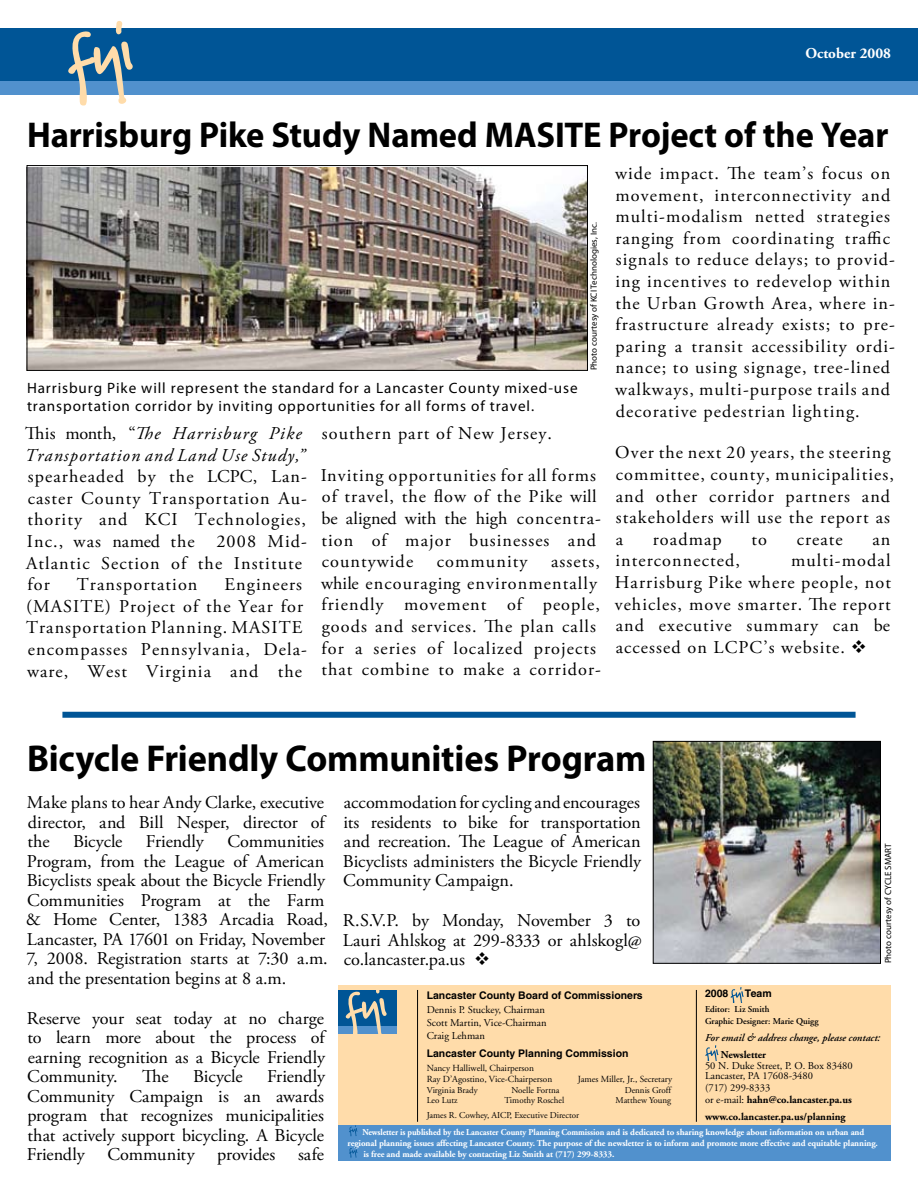
<style>
.page{position:relative;width:918px;height:1188px;background:#fff}
.page>*{position:absolute;margin:0;border:0;box-sizing:border-box;transform-origin:0 0}
.t1{font:700 37.5px "Myriad Pro";letter-spacing:-.005em;color:#000}
.t2{font:700 36px "Myriad Pro";letter-spacing:-.005em;color:#000;scale:.96 1}
.t3{font:18px/21.6px "Adobe Garamond Pro";letter-spacing:.06em;color:#000}
.t4{font:18px/19.5px "Adobe Garamond Pro";color:#000}
.t5{font:italic 18px/21.6px "Adobe Garamond Pro";letter-spacing:.06em;color:#000}
.t6{font:18px "Adobe Garamond Pro";letter-spacing:-.01em;color:#000}
.t7{font:18px "Adobe Garamond Pro";letter-spacing:-.015em;color:#000}
.t8{font:18px "Adobe Garamond Pro";letter-spacing:.01em;color:#000}
.t9{font:15px/18px "Myriad Pro";letter-spacing:.06em;color:#000}
.t10{font:700 15px "Adobe Garamond";color:#fff}
.t11{font:10.5px/12.6px "Adobe Garamond";color:#000}
.t12{font:700 10.5px/12px "Adobe Garamond";color:#000}
.t13{font:700 10.5px "Helvetica";color:#000}
.t14{font:italic 600 10.5px "Adobe Garamond";color:#000}
.t15{font:9.3px/11.1px "Adobe Garamond";color:#000}
.t16{font:700 9px "Adobe Garamond";letter-spacing:-.01em;color:#fff}
.t17{font:700 9px "Adobe Garamond";letter-spacing:-.01em;color:#fff;scale:.94 1}
.t18{font:9px "Adobe Garamond";color:#000}
.t19{font:9px "Myriad Pro";color:#000}
.t20{font:600 9px/12px "Adobe Garamond";color:#000}
.s1{font-style:normal}
.s2{font-weight:400}
</style>
<div class="page">
<div style="left:0;top:28px;width:918px;height:54px;background:#005596"></div>
<div style="left:0;top:81px;width:918px;height:14px;background:#5191cd"></div>
<svg style="left:68px;top:21px;width:65px;height:85px"></svg>
<div style="left:62px;top:712px;width:794px;height:6px;background:#005596"></div>
<div style="left:338px;top:985px;width:553px;height:143px;background:#ffdcaa"></div>
<div style="left:338px;top:1125px;width:553px;height:36px;background:#5191cd"></div>
<div style="left:338px;top:1025px;width:58px;height:9px;background:#5191cd"></div>
<div style="left:338px;top:991px;width:58px;height:35px;background:#005596"></div>
<svg style="left:345px;top:990px;width:42px;height:44px"></svg>
<svg style="left:349px;top:1147px;width:8px;height:11px"></svg>
<svg style="left:349px;top:1125px;width:8px;height:11px"></svg>
<hr style="left:417px;top:990px;width:1px;height:132px;background:#000">
<hr style="left:696px;top:990px;width:1px;height:132px;background:#000">
<svg style="left:730px;top:987px;width:14px;height:15px"></svg>
<svg style="left:705px;top:1045px;width:13px;height:16px"></svg>
<img style="left:29px;top:167px;width:557px;height:202px">
<div style="left:27px;top:165px;width:561px;height:206px;border:1px solid #000"></div>
<img style="left:655px;top:743px;width:224px;height:219px">
<div style="left:653px;top:741px;width:228px;height:223px;border:1px solid #000"></div>
<p class="t10" style="left:806px;top:45px;width:87px">October 2008</p>
<h2 class="t2" style="left:27px;top:112px;width:899px">Harrisburg Pike Study Named MASITE Project of the Year</h2>
<p class="t9" style="left:27px;top:379px;width:552px">Harrisburg Pike will represent the standard for a Lancaster County mixed-use transportation corridor by inviting opportunities for all forms of travel.</p>
<p class="t19" style="left:588px;top:370px;width:149px;rotate:-90deg">Photo courtesy of KCI Technologies, Inc.</p>
<p class="t5" style="left:25px;top:423px;width:282px"><span class="s1">This month, “</span>The Harrisburg Pike<br>Transportation and Land Use Study,”</p>
<p class="t3" style="left:26px;top:466px;width:282px">spearheaded by the LCPC, Lan&shy;caster County Transportation Au&shy;thority and KCI Technologies,<br>Inc., was named the 2008 Mid-<br>Atlantic Section of the Institute for</p>
<p class="t3" style="left:77px;top:574px;width:122px">Transportation</p>
<p class="t3" style="left:26px;top:574px;width:283px;text-indent:199px">Engineers (MASITE) Project of the Year for<br>Transportation Planning. MASITE encompasses Pennsylvania, Dela&shy;ware, West Virginia and the</p>
<p class="t3" style="left:322px;top:423px;width:232px">southern part of New Jersey.</p>
<p class="t3" style="left:321px;top:465px;width:282px">Inviting opportunities for all forms of travel, the flow of the Pike will be aligned with the high concentra&shy;tion of major businesses and countywide</p>
<p class="t3" style="left:437px;top:551px;width:92px">community</p>
<p class="t3" style="left:321px;top:551px;width:282px;text-indent:230px">assets, while encouraging environmentally friendly movement of people, goods and services. The plan calls for a series of localized projects that combine to make a corridor-</p>
<p class="t3" style="left:615px;top:163px;width:282px">wide impact. The team’s focus on movement, interconnectivity and multi-modalism netted strategies ranging from coordinating traffic signals to reduce delays; to provid&shy;ing incentives to redevelop within the Urban Growth Area, where in&shy;frastructure already exists; to pre&shy;paring a transit accessibility ordi&shy;nance; to using signage, tree-lined walkways, multi-purpose trails and decorative pedestrian lighting.</p>
<p class="t3" style="left:615px;top:442px;width:280px">Over the next 20 years, the steering committee, county, municipalities, and other corridor partners and stakeholders will use the report as a</p>
<p class="t3" style="left:653px;top:529px;width:70px">roadmap</p>
<p class="t3" style="left:751px;top:529px;width:17px">to</p>
<p class="t3" style="left:797px;top:529px;width:48px">create</p>
<p class="t3" style="left:873px;top:529px;width:19px">an</p>
<p class="t3" style="left:615px;top:550px;width:126px">interconnected,</p>
<p class="t3" style="left:615px;top:550px;width:278px;text-align:justify;text-indent:176px">multi-modal Harrisburg Pike where people, not vehicles, move smarter. The report and executive summary can be accessed on LCPC’s website. ❖</p>
<h1 class="t1" style="left:27px;top:734px;width:621px">Bicycle Friendly Communities Program</h1>
<p class="t3" style="left:27px;top:794px;width:300px;line-height:19.5px;text-align:justify">Make plans to hear Andy Clarke, executive director, and Bill Nesper, director of the</p>
<p class="t7" style="left:73px;top:831px;width:51px">Bicycle</p>
<p class="t6" style="left:146px;top:831px;width:60px">Friendly</p>
<p class="t4" style="left:26px;top:833px;width:304px;text-indent:201px">Communities Program, from the League of American Bicyclists speak about the Bicycle Friendly Communities Program at the Farm &amp; Home Center, 1383 Arcadia Road, Lancaster, PA 17601 on Friday, November 7, 2008. Registration starts at 7:30 a.m. and the presentation begins at 8 a.m.</p>
<p class="t3" style="left:27px;top:1009px;width:300px;line-height:19.5px;text-align:justify">Reserve your seat today at no charge to learn more about the process of earning recognition as a Bicycle Friendly Community.</p>
<p class="t3" style="left:27px;top:1067px;width:300px;line-height:19.5px;text-align:justify;text-indent:240px">Friendly Community Campaign is an awards program that recognizes municipalities that actively support bicycling. A Bicycle Friendly</p>
<p class="t3" style="left:142px;top:1066px;width:28px">The</p>
<p class="t7" style="left:193px;top:1066px;width:51px">Bicycle</p>
<p class="t8" style="left:107px;top:1144px;width:89px">Community</p>
<p class="t6" style="left:217px;top:1144px;width:60px">provides</p>
<p class="t3" style="left:298px;top:1144px;width:28px">safe</p>
<p class="t3" style="left:343px;top:793px;width:300px;line-height:19.5px;text-align:justify">accommodation for cycling and encourages its residents to bike for transportation and recreation. The League of American Bicyclists administers the Bicycle Friendly Community Campaign.</p>
<p class="t3" style="left:343px;top:911px;width:300px;line-height:19.5px;text-align:justify">R.S.V.P. by Monday, November 3 to Lauri Ahlskog at 299-8333 or ahlskogl@ co.lancaster.pa.us ❖</p>
<p class="t19" style="left:882px;top:963px;width:122px;rotate:-90deg">Photo courtesy of CYCLE SMART</p>
<p class="t13" style="left:705px;top:987px;width:25px">2008</p>
<p class="t13" style="left:745px;top:987px;width:28px">Team</p>
<p class="t20" style="left:705px;top:1003px;width:115px">Editor: Liz Smith<br>Graphic Designer: Marie Quigg</p>
<p class="t14" style="left:705px;top:1032px;width:177px">For email &amp; address change, please contact:</p>
<p class="t12" style="left:721px;top:1049px;width:47px">Newsletter</p>
<p class="t11" style="left:705px;top:1061px;width:149px;line-height:10.5px">50 N. Duke Street, P. O. Box 83480<br>Lancaster, PA 17608-3480</p>
<p class="t12" style="left:705px;top:1082px;width:148px"><span class="s2">(717) 299-8333<br>or e-mail:</span> hahn@co.lancaster.pa.us</p>
<p class="t12" style="left:705px;top:1111px;width:142px">www.co.lancaster.pa.us/planning</p>
<p class="t13" style="left:427px;top:989px;width:218px">Lancaster County Board of Commissioners</p>
<p class="t11" style="left:427px;top:1004px;width:121px">Dennis P. Stuckey, Chairman<br>Scott Martin, Vice-Chairman<br>Craig Lehman</p>
<p class="t13" style="left:427px;top:1047px;width:203px">Lancaster County Planning Commission</p>
<p class="t15" style="left:427px;top:1062px;width:127px">Nancy Halliwell, Chairperson<br>Ray D’Agostino, Vice-Chairperson</p>
<p class="t15" style="left:578px;top:1074px;width:96px">James Miller, Jr., Secretary</p>
<p class="t18" style="left:427px;top:1085px;width:53px">Virginia Brady</p>
<p class="t18" style="left:511px;top:1085px;width:50px">Noelle Fortna</p>
<p class="t18" style="left:625px;top:1085px;width:48px">Dennis Groff</p>
<p class="t18" style="left:427px;top:1096px;width:32px">Leo Lutz</p>
<p class="t18" style="left:504px;top:1096px;width:61px">Timothy Roschel</p>
<p class="t18" style="left:616px;top:1096px;width:57px">Matthew Young</p>
<p class="t18" style="left:427px;top:1110px;width:154px">James R. Cowhey, AICP, Executive Director</p>
<p class="t17" style="left:362px;top:1127px;width:535px">Newsletter is published by the Lancaster County Planning Commission and is dedicated to sharing knowledge about information on urban and</p>
<p class="t16" style="left:348px;top:1138px;width:532px">regional planning issues affecting Lancaster County. The purpose of the newsletter is to inform and promote more effective and equitable planning.</p>
<p class="t16" style="left:363px;top:1149px;width:253px">is free and made available by contacting Liz Smith at (717) 299-8333.</p>
</div>
